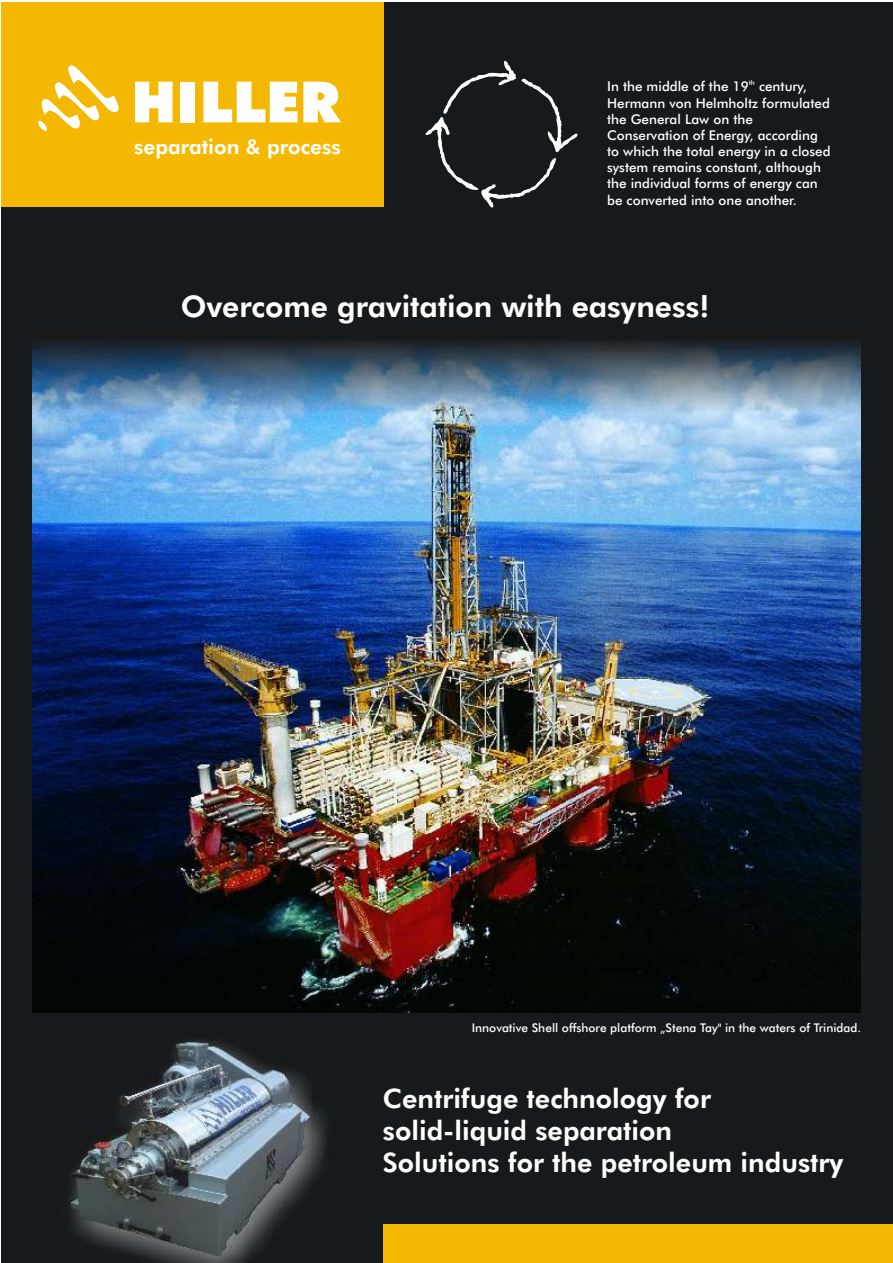
<style>
.page{position:relative;width:893px;height:1263px;background:#fff}
.page>*{position:absolute;margin:0;border:0;box-sizing:border-box;transform-origin:0 0}
.t1{font:800 30px "Futura BT";color:#fff}
.t2{font:800 26.85px/32.2px "Futura BT";color:#fff}
.t3{font:800 20.7px "Futura BT";color:#fff}
.t4{font:500 13.5px/16.2px "Futura BT";color:#fff}
.t5{font:500 12px "Futura BT";color:#fff}
.t6{font:500 6.75px "Futura BT";color:#fff}
</style>
<div class="page">
<div style="left:1px;top:3px;width:892px;height:1260px;background:#171a1c"></div>
<div style="left:1px;top:3px;width:382px;height:204px;background:#f5b800"></div>
<div style="left:383px;top:1224px;width:510px;height:39px;background:#f5b800"></div>
<img style="left:70px;top:1040px;width:257px;height:223px">
<img style="left:71px;top:1041px;width:239px;height:215px">
<svg style="left:425px;top:61px;width:152px;height:146px"></svg>
<img style="left:33px;top:342px;width:827px;height:670px">
<svg style="left:135px;top:82px;width:38px;height:40px;background:#fdf2d2"></svg>
<div style="left:181px;top:82px;width:14px;height:40px;background:#fff"></div>
<svg style="left:203px;top:82px;width:138px;height:40px"></svg>
<svg style="left:38px;top:65px;width:81px;height:66px"></svg>
<h3 class="t3" style="left:134px;top:138px;width:208px">separation &amp; process</h3>
<p class="t6" style="left:749px;top:79px;width:8px">th</p>
<p class="t4" style="left:607px;top:80px;width:225px">In the middle of the 19 century,<br>Hermann von Helmholtz formulated the General Law on the<br>Conservation of Energy, according to which the total energy in a closed system remains constant, although the individual forms of energy can be converted into one another.</p>
<h1 class="t1" style="left:181px;top:294px;width:530px">Overcome gravitation with easyness!</h1>
<p class="t5" style="left:472px;top:1022px;width:391px">Innovative Shell offshore platform „Stena Tay" in the waters of Trinidad.</p>
<h2 class="t2" style="left:383px;top:1084px;width:462px">Centrifuge technology for solid-liquid separation<br>Solutions for the petroleum industry</h2>
</div>
